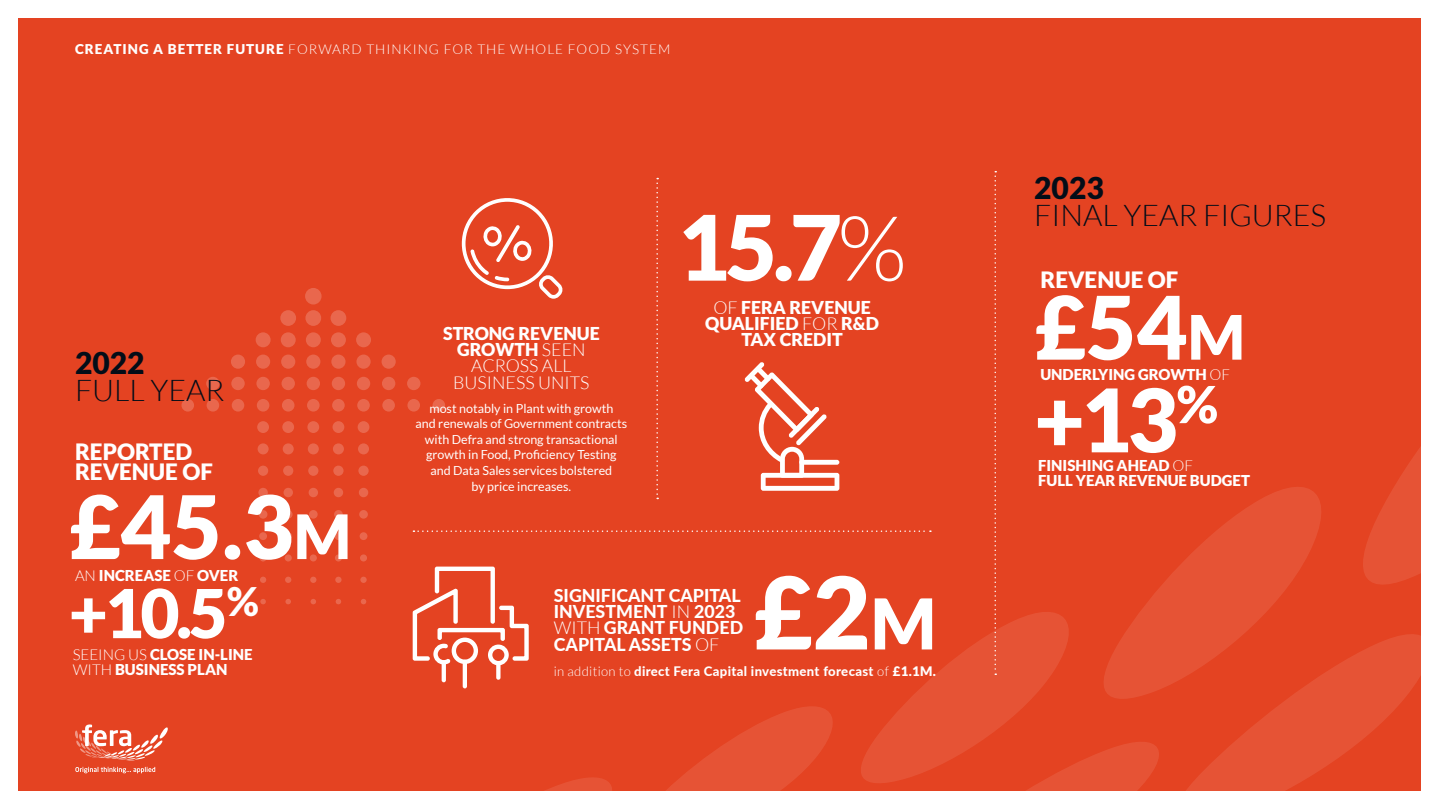
<style>
.page{position:relative;width:1440px;height:810px;background:#fff}
.page>*{position:absolute;margin:0;border:0;box-sizing:border-box;transform-origin:0 0}
.t1{font:900 100.12px "Lato";color:#fff}
.t2{font:900 90.22px "Lato";color:#fff}
.t3{font:900 87.6px/92.7px "Lato";color:#fff}
.t4{font:900 67.5px "Lato";color:#fff}
.t5{font:300 30px "Lato";color:#030d18}
.t6{font:900 30px "Lato";color:#030d18}
.t7{font:900 22.5px/20.2px "Lato";color:#fff}
.t8{font:800 17.77px/16.2px "Lato";color:#fff}
.t9{font:300 17.77px/16.4px "Lato";color:#fff;text-align:center}
.t10{font:900 17.77px/16.2px "Lato";color:#fff;text-align:center}
.t11{font:900 15px/15px "Lato";color:#fff}
.t12{font:300 13.5px "Lato";letter-spacing:.075em;color:#fff}
.t13{font:800 13.12px "Lato";letter-spacing:.025em;color:#fff}
.t14{font:12.52px/15.7px "Lato";color:#fff;text-align:center}
.s1{font-weight:900}
.s2{font-size:61.35px}
.s3{font-weight:300}
.s4{font-size:70.12px}
</style>
<div class="page">
<div style="left:19px;top:19px;width:1402px;height:772px;background:#e44322"></div>
<svg style="left:1176px;top:487px;width:145px;height:131px;fill:#e65335"></svg>
<svg style="left:1176px;top:618px;width:245px;height:173px"></svg>
<svg style="left:1363px;top:447px;width:58px;height:138px"></svg>
<svg style="left:1190px;top:762px;width:231px;height:29px"></svg>
<div style="left:305px;top:288px;width:17px;height:17px;background:#e9674d;border-radius:50%"></div>
<div style="left:280px;top:310px;width:16px;height:16px;background:#e9674d;border-radius:50%"></div>
<div style="left:305px;top:310px;width:16px;height:16px;background:#e9674d;border-radius:50%"></div>
<div style="left:331px;top:310px;width:15px;height:16px;background:#e9674d;border-radius:50%"></div>
<div style="left:256px;top:332px;width:15px;height:15px;background:#e9674d;border-radius:50%"></div>
<div style="left:281px;top:332px;width:15px;height:15px;background:#e9674d;border-radius:50%"></div>
<div style="left:306px;top:332px;width:15px;height:15px;background:#e9674d;border-radius:50%"></div>
<div style="left:331px;top:332px;width:15px;height:15px;background:#e9674d;border-radius:50%"></div>
<div style="left:356px;top:332px;width:15px;height:15px;background:#e9674d;border-radius:50%"></div>
<div style="left:231px;top:355px;width:14px;height:14px;background:#e9674d;border-radius:50%"></div>
<div style="left:256px;top:355px;width:14px;height:14px;background:#e9674d;border-radius:50%"></div>
<div style="left:281px;top:355px;width:14px;height:14px;background:#e9674d;border-radius:50%"></div>
<div style="left:306px;top:355px;width:14px;height:14px;background:#e9674d;border-radius:50%"></div>
<div style="left:331px;top:355px;width:15px;height:14px;background:#e9674d;border-radius:50%"></div>
<div style="left:356px;top:355px;width:15px;height:14px;background:#e9674d;border-radius:50%"></div>
<div style="left:382px;top:355px;width:14px;height:14px;background:#e9674d;border-radius:50%"></div>
<div style="left:206px;top:377px;width:14px;height:13px;background:#e9674d;border-radius:50%"></div>
<div style="left:231px;top:377px;width:14px;height:13px;background:#e9674d;border-radius:50%"></div>
<div style="left:256px;top:377px;width:14px;height:13px;background:#e9674d;border-radius:50%"></div>
<div style="left:282px;top:377px;width:13px;height:13px;background:#e9674d;border-radius:50%"></div>
<div style="left:307px;top:377px;width:13px;height:13px;background:#e9674d;border-radius:50%"></div>
<div style="left:332px;top:377px;width:13px;height:13px;background:#e9674d;border-radius:50%"></div>
<div style="left:357px;top:377px;width:13px;height:13px;background:#e9674d;border-radius:50%"></div>
<div style="left:382px;top:377px;width:13px;height:13px;background:#e9674d;border-radius:50%"></div>
<svg style="left:407px;top:377px;width:13px;height:13px"></svg>
<svg style="left:181px;top:399px;width:13px;height:13px"></svg>
<div style="left:207px;top:399px;width:12px;height:13px;background:#e9674d;border-radius:50%"></div>
<div style="left:232px;top:399px;width:12px;height:13px;background:#e9674d;border-radius:50%"></div>
<div style="left:257px;top:399px;width:12px;height:13px;background:#e9674d;border-radius:50%"></div>
<svg style="left:282px;top:399px;width:13px;height:13px"></svg>
<svg style="left:307px;top:399px;width:13px;height:13px"></svg>
<svg style="left:332px;top:399px;width:13px;height:13px"></svg>
<svg style="left:357px;top:399px;width:13px;height:13px"></svg>
<svg style="left:382px;top:399px;width:13px;height:13px"></svg>
<svg style="left:407px;top:399px;width:13px;height:13px"></svg>
<div style="left:257px;top:421px;width:12px;height:12px;background:#e9674d;border-radius:50%"></div>
<div style="left:282px;top:421px;width:12px;height:12px;background:#e9674d;border-radius:50%"></div>
<div style="left:307px;top:421px;width:12px;height:12px;background:#e9674d;border-radius:50%"></div>
<div style="left:333px;top:421px;width:11px;height:12px;background:#e9674d;border-radius:50%"></div>
<div style="left:358px;top:421px;width:11px;height:12px;background:#e9674d;border-radius:50%"></div>
<div style="left:258px;top:443px;width:11px;height:11px;background:#e9674d;border-radius:50%"></div>
<div style="left:283px;top:443px;width:11px;height:11px;background:#e9674d;border-radius:50%"></div>
<div style="left:308px;top:443px;width:11px;height:11px;background:#e9674d;border-radius:50%"></div>
<div style="left:333px;top:443px;width:11px;height:11px;background:#e9674d;border-radius:50%"></div>
<div style="left:358px;top:443px;width:11px;height:11px;background:#e9674d;border-radius:50%"></div>
<div style="left:258px;top:466px;width:10px;height:10px;background:#e9674d;border-radius:50%"></div>
<div style="left:283px;top:466px;width:10px;height:10px;background:#e9674d;border-radius:50%"></div>
<div style="left:308px;top:466px;width:10px;height:10px;background:#e9674d;border-radius:50%"></div>
<div style="left:333px;top:466px;width:11px;height:10px;background:#e9674d;border-radius:50%"></div>
<div style="left:358px;top:466px;width:11px;height:10px;background:#e9674d;border-radius:50%"></div>
<div style="left:258px;top:488px;width:10px;height:9px;background:#e9674d;border-radius:50%"></div>
<div style="left:284px;top:488px;width:9px;height:9px;background:#e9674d;border-radius:50%"></div>
<div style="left:309px;top:488px;width:9px;height:9px;background:#e9674d;border-radius:50%"></div>
<div style="left:334px;top:488px;width:9px;height:9px;background:#e9674d;border-radius:50%"></div>
<div style="left:359px;top:488px;width:9px;height:9px;background:#e9674d;border-radius:50%"></div>
<div style="left:259px;top:510px;width:8px;height:9px;background:#e9674d;border-radius:50%"></div>
<svg style="left:284px;top:510px;width:9px;height:9px"></svg>
<svg style="left:309px;top:510px;width:9px;height:9px"></svg>
<svg style="left:334px;top:510px;width:9px;height:9px"></svg>
<svg style="left:359px;top:510px;width:9px;height:9px"></svg>
<div style="left:259px;top:532px;width:8px;height:8px;background:#e9674d;border-radius:50%"></div>
<div style="left:284px;top:532px;width:8px;height:8px;background:#e9674d;border-radius:50%"></div>
<div style="left:309px;top:532px;width:8px;height:8px;background:#e9674d;border-radius:50%"></div>
<div style="left:334px;top:532px;width:8px;height:8px;background:#e9674d;border-radius:50%"></div>
<div style="left:360px;top:532px;width:7px;height:8px;background:#e9674d;border-radius:50%"></div>
<svg style="left:260px;top:554px;width:7px;height:8px"></svg>
<svg style="left:285px;top:554px;width:7px;height:8px"></svg>
<div style="left:310px;top:554px;width:7px;height:8px;background:#e9674d;border-radius:50%"></div>
<div style="left:335px;top:554px;width:7px;height:8px;background:#e9674d;border-radius:50%"></div>
<div style="left:360px;top:554px;width:7px;height:8px;background:#e9674d;border-radius:50%"></div>
<svg style="left:260px;top:577px;width:6px;height:6px"></svg>
<svg style="left:285px;top:577px;width:6px;height:6px"></svg>
<svg style="left:310px;top:577px;width:6px;height:6px"></svg>
<div style="left:335px;top:577px;width:7px;height:6px;background:#e9674d;border-radius:50%"></div>
<div style="left:360px;top:577px;width:7px;height:6px;background:#e9674d;border-radius:50%"></div>
<svg style="left:260px;top:599px;width:6px;height:5px"></svg>
<svg style="left:285px;top:599px;width:6px;height:5px"></svg>
<svg style="left:311px;top:599px;width:5px;height:5px"></svg>
<svg style="left:336px;top:599px;width:5px;height:5px"></svg>
<svg style="left:361px;top:599px;width:5px;height:5px"></svg>
<svg style="left:411px;top:171px;width:765px;height:620px"></svg>
<div style="left:799px;top:460px;width:40px;height:5px;background:#fff;border-radius:2px"></div>
<svg style="left:75px;top:724px;width:93px;height:50px"></svg>
<p class="t12" style="left:75px;top:42px;width:597px"><span class="s1">CREATING A BETTER FUTURE</span> FORWARD THINKING FOR THE WHOLE FOOD SYSTEM</p>
<h3 class="t6" style="left:75px;top:345px;width:71px">2022</h3>
<h3 class="t5" style="left:75px;top:374px;width:151px">FULL YEAR</h3>
<h3 class="t7" style="left:75px;top:441px;width:139px">REPORTED<br>REVENUE OF</h3>
<h3 class="t3" style="left:70px;top:479px;width:283px">£45.3<span class="s2">M</span></h3>
<h3 class="t9" style="left:443px;top:325px;width:158px"><span class="s1">STRONG REVENUE<br>GROWTH</span> SEEN<br>ACROSS ALL<br>BUSINESS UNITS</h3>
<p class="t14" style="left:416px;top:400px;width:213px">most notably in Plant with growth<br>and renewals of Government contracts with Defra and strong transactional growth in Food, Proficiency Testing and Data Sales services bolstered<br>by price increases.</p>
<h2 class="t2" style="left:677px;top:195px;width:231px">15.7<span class="s3">%</span></h2>
<h3 class="t10" style="left:705px;top:299px;width:175px"><span class="s3">OF</span> FERA REVENUE<br>QUALIFIED <span class="s3">FOR</span> R&amp;D<br>TAX CREDIT</h3>
<p class="t11" style="left:75px;top:568px;width:165px"><span class="s3">AN</span> INCREASE <span class="s3">OF</span> OVER</p>
<h3 class="t4" style="left:69px;top:574px;width:192px">+10.5 <sup>%</sup></h3>
<p class="t11" style="left:73px;top:647px;width:181px"><span class="s3">SEEING US</span> CLOSE IN-LINE<br><span class="s3">WITH</span> BUSINESS PLAN</p>
<h3 class="t8" style="left:554px;top:587px;width:191px">SIGNIFICANT CAPITAL<br>INVESTMENT <span class="s3">IN</span> 2023<br><span class="s3">WITH</span> GRANT FUNDED<br>CAPITAL ASSETS <span class="s3">OF</span></h3>
<h1 class="t1" style="left:754px;top:554px;width:183px">£2<span class="s4">M</span></h1>
<p class="t13" style="left:554px;top:661px;width:383px"><span class="s3">in addition to</span> direct Fera Capital investment forecast <span class="s3">of</span> <span class="s1">£1.1M.</span></p>
<h3 class="t6" style="left:1034px;top:170px;width:71px">2023</h3>
<h3 class="t5" style="left:1034px;top:199px;width:293px">FINAL YEAR FIGURES</h3>
<h3 class="t7" style="left:1040px;top:269px;width:139px">REVENUE OF</h3>
<h3 class="t3" style="left:1034px;top:279px;width:212px">£54<span class="s2">M </span>+13 <sup>%</sup></h3>
<p class="t11" style="left:1040px;top:366px;width:191px">UNDERLYING GROWTH <span class="s3">OF</span></p>
<p class="t11" style="left:1038px;top:458px;width:213px">FINISHING AHEAD <span class="s3">OF<br></span>FULL YEAR REVENUE BUDGET</p>
</div>
